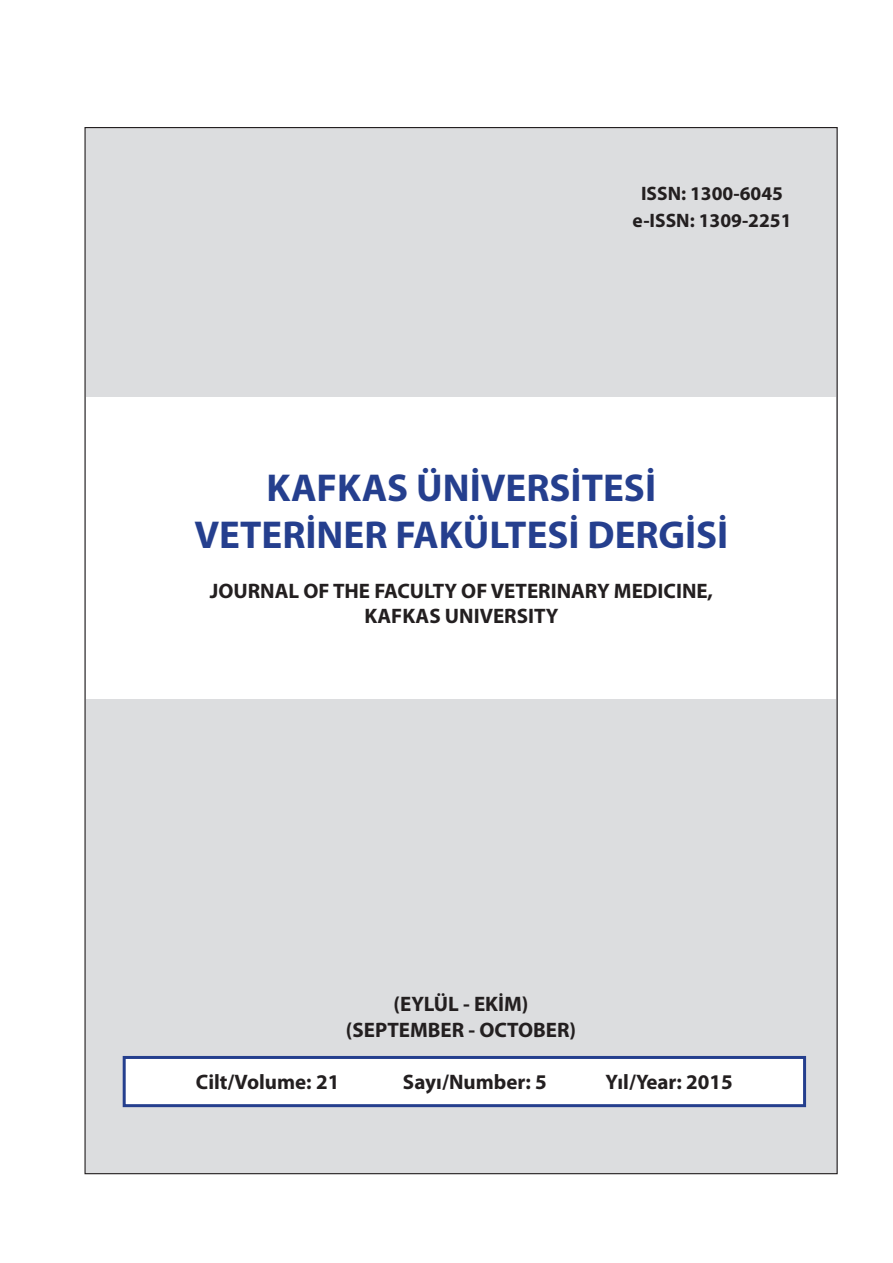
<style>
.page{position:relative;width:893px;height:1263px;background:#fff}
.page>*{position:absolute;margin:0;border:0;box-sizing:border-box;transform-origin:0 0}
.t1{font:700 39px "Myriad Pro";color:#253f8e}
.t2{font:700 21px "Myriad Pro";color:#231f20}
.t3{font:700 19.5px "Myriad Pro";color:#231f20}
</style>
<div class="page">
<div style="left:85px;top:128px;width:752px;height:1046px;background:#dcdddf"></div>
<div style="left:124px;top:1057px;width:680px;height:49px;background:#fff"></div>
<div style="left:123px;top:1056px;width:683px;height:51px;border:3px solid #253f8e"></div>
<div style="left:87px;top:397px;width:749px;height:301px;background:#fff"></div>
<p class="t3" style="left:641px;top:180px;width:143px">ISSN: 1300-6045</p>
<p class="t3" style="left:632px;top:208px;width:161px">e-ISSN: 1309-2251</p>
<p class="t1" style="left:267px;top:462px;width:391px">KAFKAS ÜNİVERSİTESİ</p>
<p class="t1" style="left:194px;top:509px;width:536px">VETERİNER FAKÜLTESİ DERGİSİ</p>
<p class="t2" style="left:210px;top:577px;width:505px">JOURNAL OF THE FACULTY OF VETERINARY MEDICINE,</p>
<p class="t2" style="left:364px;top:603px;width:195px">KAFKAS UNIVERSITY</p>
<p class="t2" style="left:394px;top:990px;width:136px">(EYLÜL - EKİM)</p>
<p class="t2" style="left:346px;top:1016px;width:232px">(SEPTEMBER - OCTOBER)</p>
<p class="t2" style="left:196px;top:1069px;width:145px">Cilt/Volume: 21</p>
<p class="t2" style="left:403px;top:1069px;width:145px">Sayı/Number: 5</p>
<p class="t2" style="left:605px;top:1069px;width:129px">Yıl/Year: 2015</p>
</div>
